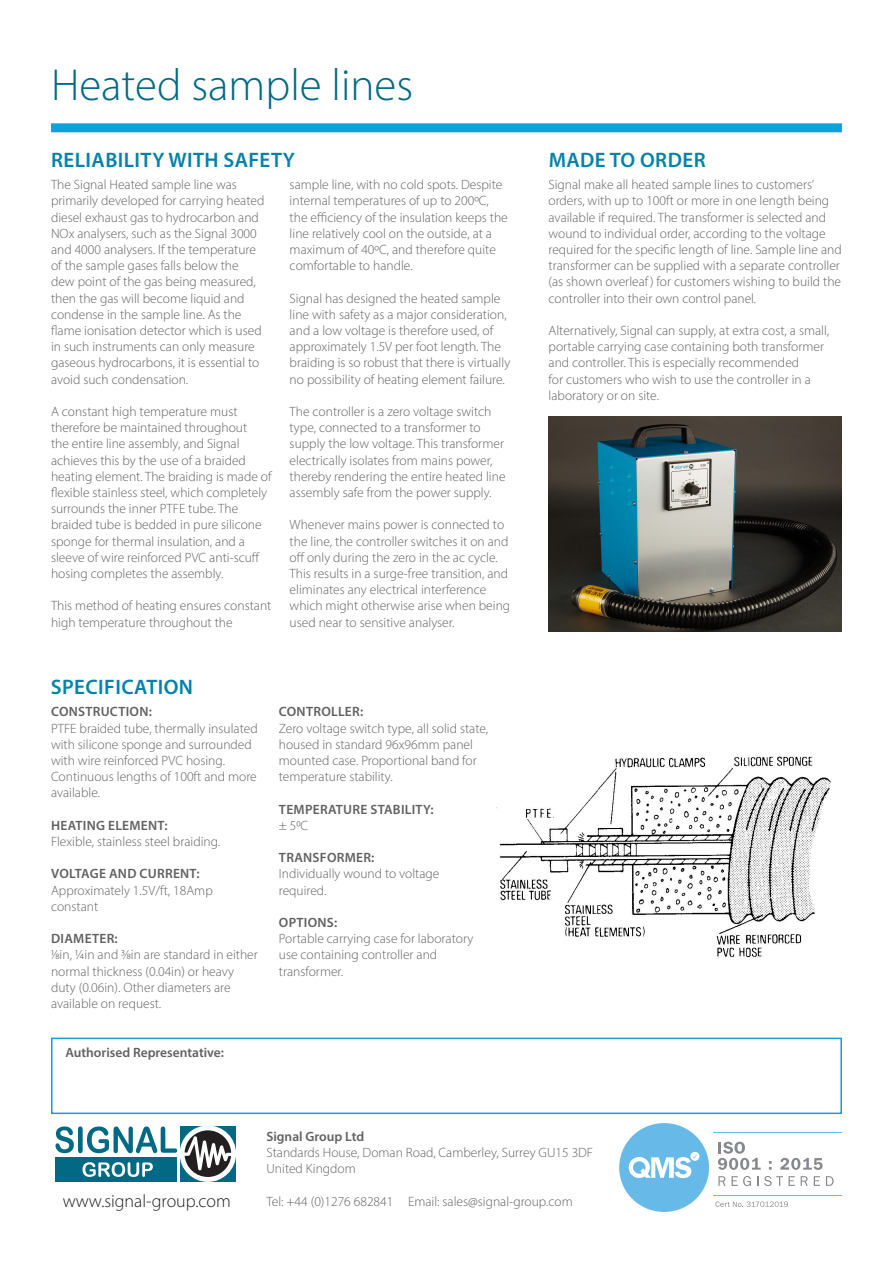
<style>
.page{position:relative;width:893px;height:1263px;background:#fff}
.page>*{position:absolute;margin:0;border:0;box-sizing:border-box;transform-origin:0 0}
.t1{font:300 45px "Myriad Pro";color:#016983}
.t2{font:600 21px "Myriad Pro";letter-spacing:.02em;color:#0082ab}
.t3{font:300 18px "Myriad Pro";color:#231f20}
.t4{font:300 13.5px/16.2px "Myriad Pro";color:#616164}
.t5{font:600 13.5px "Myriad Pro";letter-spacing:.02em;color:#616164}
.t6{font:600 13.5px "Myriad Pro";color:#616164}
</style>
<div class="page">
<div style="left:51px;top:1037px;width:791px;height:77px;border:2px solid #12a0db"></div>
<div style="left:51px;top:123px;width:791px;height:9px;background:#12a0db"></div>
<div style="left:55px;top:1157px;width:122px;height:24px;background:#016983"></div>
<div style="left:180px;top:1126px;width:56px;height:55px;background:#016983"></div>
<div style="left:180px;top:1125px;width:56px;height:57px;background:#fff;border-radius:50%"></div>
<svg style="left:185px;top:1130px;width:46px;height:47px"></svg>
<svg style="left:55px;top:1126px;width:122px;height:27px"></svg>
<svg style="left:83px;top:1162px;width:70px;height:15px"></svg>
<div style="left:619px;top:1123px;width:90px;height:89px;background:#67bae8;border-radius:50%"></div>
<div style="left:690px;top:1152px;width:9px;height:9px;background:#fff;border-radius:50%"></div>
<svg style="left:718px;top:1176px;width:7px;height:10px"></svg>
<svg style="left:732px;top:1176px;width:19px;height:10px"></svg>
<svg style="left:757px;top:1176px;width:38px;height:10px"></svg>
<svg style="left:801px;top:1176px;width:7px;height:10px"></svg>
<svg style="left:814px;top:1176px;width:6px;height:10px"></svg>
<svg style="left:826px;top:1176px;width:8px;height:10px"></svg>
<svg style="left:715px;top:1201px;width:73px;height:6px"></svg>
<svg style="left:718px;top:1142px;width:43px;height:28px"></svg>
<svg style="left:769px;top:1161px;width:3px;height:9px"></svg>
<svg style="left:780px;top:1158px;width:43px;height:12px"></svg>
<hr style="left:713px;top:1132px;width:129px;height:1px;background:#67bae8">
<hr style="left:713px;top:1195px;width:129px;height:1px;background:#67bae8">
<svg style="left:629px;top:1154px;width:69px;height:24px"></svg>
<img style="left:549px;top:417px;width:293px;height:214px">
<img style="left:496px;top:756px;width:335px;height:202px">
<p class="t1" style="left:51px;top:58px;width:364px">Heated sample lines</p>
<p class="t2" style="left:51px;top:146px;width:245px">RELIABILITY WITH SAFETY</p>
<p class="t2" style="left:549px;top:146px;width:158px">MADE TO ORDER</p>
<p class="t4" style="left:549px;top:176px;width:295px">Signal make all heated sample lines to customers’ orders, with up to 100ft or more in one length being available if required. The transformer is selected and wound to individual order, according to the voltage required for the specific length of line. Sample line and transformer can be supplied with a separate controller (as shown overleaf ) for customers wishing to build the controller into their own control panel.</p>
<p class="t4" style="left:549px;top:322px;width:282px">Alternatively, Signal can supply, at extra cost, a small, portable carrying case containing both transformer and controller. This is especially recommended<br>for customers who wish to use the controller in a laboratory or on site.</p>
<p class="t4" style="left:51px;top:176px;width:215px">The Signal Heated sample line was primarily developed for carrying heated diesel exhaust gas to hydrocarbon and NOx analysers, such as the Signal 3000 and 4000 analysers. If the temperature of the sample gases falls below the dew point of the gas being measured, then the gas will become liquid and condense in the sample line. As the flame ionisation detector which is used in such instruments can only measure gaseous hydrocarbons, it is essential to avoid such condensation.</p>
<p class="t4" style="left:51px;top:403px;width:222px">A constant high temperature must therefore be maintained throughout<br>the entire line assembly, and Signal achieves this by the use of a braided heating element. The braiding is made of flexible stainless steel, which completely surrounds the inner PTFE tube. The braided tube is bedded in pure silicone sponge for thermal insulation, and a sleeve of wire reinforced PVC anti-scuff hosing completes the assembly.</p>
<p class="t4" style="left:51px;top:598px;width:222px">This method of heating ensures constant high temperature throughout the</p>
<p class="t4" style="left:290px;top:176px;width:220px">sample line, with no cold spots. Despite internal temperatures of up to 200ºC, the efficiency of the insulation keeps the line relatively cool on the outside, at a maximum of 40ºC, and therefore quite comfortable to handle.</p>
<p class="t4" style="left:290px;top:290px;width:222px">Signal has designed the heated sample line with safety as a major consideration, and a low voltage is therefore used, of approximately 1.5V per foot length. The braiding is so robust that there is virtually no possibility of heating element failure.</p>
<p class="t4" style="left:290px;top:403px;width:217px">The controller is a zero voltage switch type, connected to a transformer to supply the low voltage. This transformer electrically isolates from mains power, thereby rendering the entire heated line assembly safe from the power supply.</p>
<p class="t4" style="left:290px;top:517px;width:222px">Whenever mains power is connected to the line, the controller switches it on and off only during the zero in the ac cycle.<br>This results in a surge-free transition, and eliminates any electrical interference which might otherwise arise when being used near to sensitive analyser.</p>
<p class="t2" style="left:51px;top:673px;width:144px">SPECIFICATION</p>
<p class="t5" style="left:51px;top:703px;width:102px">CONSTRUCTION:</p>
<p class="t4" style="left:51px;top:720px;width:208px">PTFE braided tube, thermally insulated with silicone sponge and surrounded with wire reinforced PVC hosing.<br>Continuous lengths of 100ft and more available.</p>
<p class="t5" style="left:51px;top:817px;width:118px">HEATING ELEMENT:</p>
<p class="t4" style="left:51px;top:833px;width:171px">Flexible, stainless steel braiding.</p>
<p class="t5" style="left:51px;top:865px;width:150px">VOLTAGE AND CURRENT:</p>
<p class="t4" style="left:51px;top:882px;width:163px">Approximately 1.5V/ft, 18Amp constant</p>
<p class="t5" style="left:51px;top:930px;width:68px">DIAMETER:</p>
<p class="t4" style="left:51px;top:947px;width:208px">1/8in, 1/4in and 3/8in are standard in either normal thickness (0.04in) or heavy duty (0.06in). Other diameters are available on request.</p>
<p class="t6" style="left:65px;top:1044px;width:160px">Authorised Representative:</p>
<p class="t5" style="left:279px;top:703px;width:86px">CONTROLLER:</p>
<p class="t4" style="left:279px;top:720px;width:211px">Zero voltage switch type, all solid state, housed in standard 96x96mm panel mounted case. Proportional band for temperature stability.</p>
<p class="t5" style="left:279px;top:800px;width:156px">TEMPERATURE STABILITY:</p>
<p class="t4" style="left:279px;top:817px;width:31px">± 50C</p>
<p class="t5" style="left:279px;top:849px;width:97px">TRANSFORMER:</p>
<p class="t4" style="left:279px;top:866px;width:162px">Individually wound to voltage required.</p>
<p class="t5" style="left:279px;top:914px;width:60px">OPTIONS:</p>
<p class="t4" style="left:279px;top:930px;width:196px">Portable carrying case for laboratory use containing controller and transformer.</p>
<p class="t3" style="left:63px;top:1190px;width:170px">www.signal-group.com</p>
<p class="t6" style="left:266px;top:1128px;width:99px">Signal Group Ltd</p>
<p class="t4" style="left:266px;top:1144px;width:328px">Standards House, Doman Road, Camberley, Surrey GU15 3DF</p>
<p class="t4" style="left:266px;top:1160px;width:91px">United Kingdom</p>
<p class="t4" style="left:266px;top:1193px;width:308px">Tel: +44 (0)1276 682841 Email: sales@signal-group.com</p>
</div>
